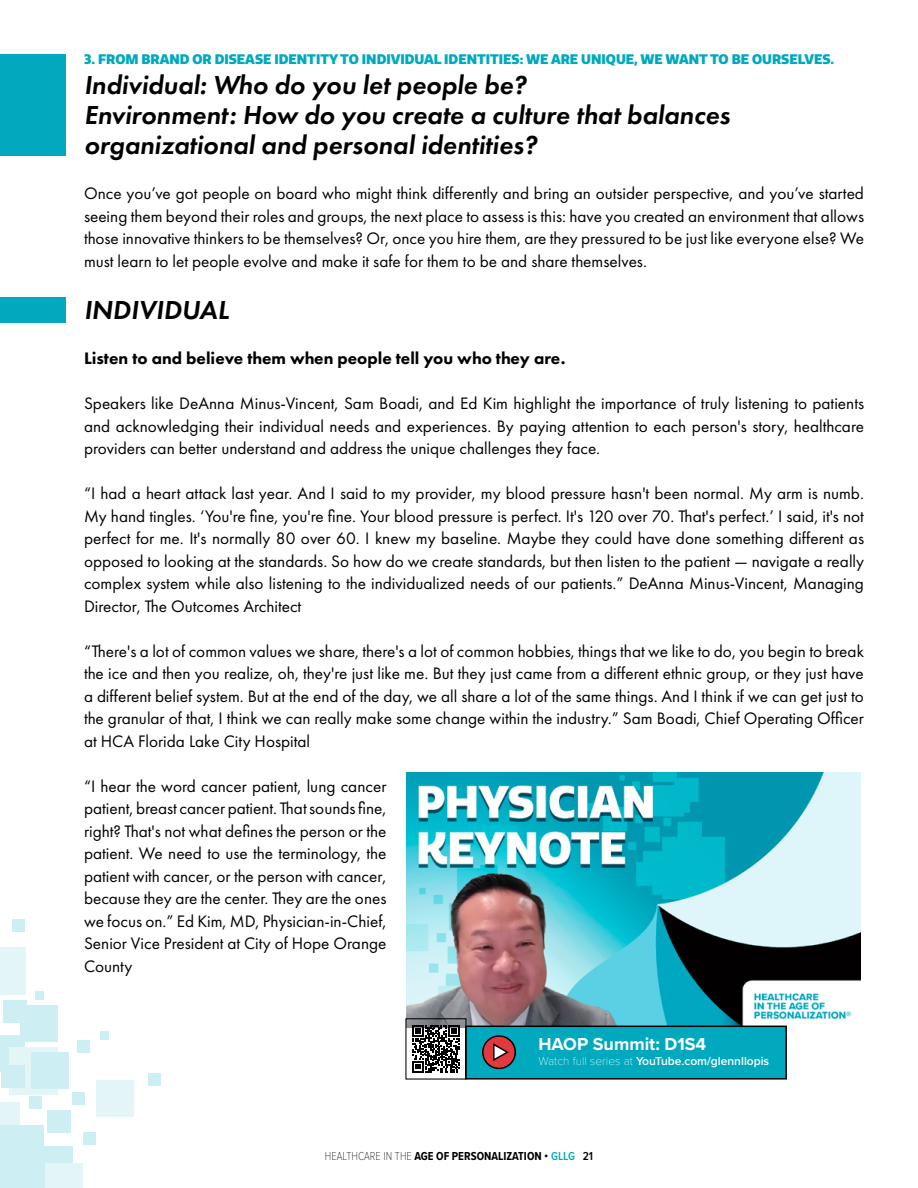
<style>
.page{position:relative;width:918px;height:1188px;background:#fff}
.page>*{position:absolute;margin:0;border:0;box-sizing:border-box;transform-origin:0 0}
.t1{font:italic 600 27px/30px "Futura PT";color:#000}
.t2{font:700 18px "Proxima Nova";color:#fff}
.t3{font:17.25px/22.5px "Futura PT";color:#000;text-align:justify}
.t4{font:800 17.25px "Futura PT";color:#000}
.t5{font:900 13.5px "Quatro";color:#01a9be}
.t6{font:700 12px "Proxima Nova Cond";color:#000}
.t7{font:600 12px "Proxima Nova";color:#fff}
.s1{font-family:"Proxima Nova T";font-weight:100}
.s2{font-weight:100}
.s3{font-weight:600}
.s4{font-weight:600;color:#01a9be}
</style>
<div class="page">
<div style="left:0;top:54px;width:66px;height:102px;background:#01a9be"></div>
<div style="left:0;top:297px;width:66px;height:26px;background:#01a9be"></div>
<div style="left:0;top:1036px;width:25px;height:36px;background:#cdeef2"></div>
<div style="left:36px;top:1147px;width:37px;height:36px;background:#cdeef2"></div>
<svg style="left:43px;top:1176px;width:3px;height:12px"></svg>
<div style="left:0;top:948px;width:25px;height:47px;background:#e4f5f8"></div>
<div style="left:10px;top:1047px;width:48px;height:47px;background:#e4f5f8"></div>
<div style="left:0;top:1102px;width:20px;height:37px;background:#e4f5f8"></div>
<div style="left:46px;top:1163px;width:37px;height:25px;background:#e4f5f8"></div>
<div style="left:21px;top:1005px;width:37px;height:37px;background:#cdeef2"></div>
<div style="left:31px;top:1052px;width:37px;height:36px;background:#cdeef2"></div>
<div style="left:97px;top:1080px;width:37px;height:36px;background:#e4f5f8"></div>
<div style="left:0;top:1125px;width:43px;height:63px;background:#cdeef2"></div>
<div style="left:77px;top:1041px;width:12px;height:12px;background:#cdeef2"></div>
<div style="left:148px;top:1074px;width:13px;height:12px;background:#cdeef2"></div>
<div style="left:35px;top:991px;width:8px;height:8px;background:#cdeef2"></div>
<div style="left:100px;top:1031px;width:9px;height:9px;background:#cdeef2"></div>
<div style="left:47px;top:1110px;width:23px;height:23px;background:#cdeef2"></div>
<div style="left:3px;top:1000px;width:24px;height:23px;background:#cdeef2"></div>
<div style="left:1px;top:1065px;width:24px;height:23px;background:#cdeef2"></div>
<div style="left:12px;top:920px;width:13px;height:12px;background:#cdeef2"></div>
<div style="left:29px;top:1096px;width:13px;height:12px;background:#cdeef2"></div>
<div style="left:73px;top:1092px;width:12px;height:12px;background:#cdeef2"></div>
<div style="left:83px;top:1133px;width:12px;height:12px;background:#cdeef2"></div>
<img style="left:406px;top:772px;width:455px;height:255px">
<div style="left:465px;top:1026px;width:322px;height:54px;background:#01a9be;border:2px solid #000"></div>
<svg style="left:412px;top:1025px;width:48px;height:48px"></svg>
<div style="left:405px;top:1018px;width:62px;height:62px;border:1px solid #000"></div>
<div style="left:483px;top:1036px;width:32px;height:32px;background:#e03a3e;border-radius:50%"></div>
<div style="left:482px;top:1035px;width:34px;height:34px;border:2px solid #000;border-radius:50%"></div>
<svg style="left:493px;top:1043px;width:16px;height:19px"></svg>
<p class="t5" style="left:84px;top:51px;width:752px">3. FROM BRAND OR DISEASE IDENTITY TO INDIVIDUAL IDENTITIES: WE ARE UNIQUE, WE WANT TO BE OURSELVES.</p>
<h1 class="t1" style="left:84px;top:70px;width:648px">Individual: Who do you let people be?<br>Environment: How do you create a culture that balances organizational and personal identities?</h1>
<p class="t3" style="left:84px;top:182px;width:782px">Once you’ve got people on board who might think differently and bring an outsider perspective, and you’ve started seeing them beyond their roles and groups, the next place to assess is this: have you created an environment that allows those innovative thinkers to be themselves? Or, once you hire them, are they pressured to be just like everyone else? We must learn to let people evolve and make it safe for them to be and share themselves.</p>
<h1 class="t1" style="left:84px;top:295px;width:146px">INDIVIDUAL</h1>
<p class="t4" style="left:84px;top:348px;width:483px">Listen to and believe them when people tell you who they are.</p>
<p class="t3" style="left:84px;top:392px;width:782px">Speakers like DeAnna Minus-Vincent, Sam Boadi, and Ed Kim highlight the importance of truly listening to patients and acknowledging their individual needs and experiences. By paying attention to each person's story, healthcare providers can better understand and address the unique challenges they face.</p>
<p class="t3" style="left:84px;top:482px;width:782px">“I had a heart attack last year. And I said to my provider, my blood pressure hasn't been normal. My arm is numb.<br>My hand tingles. ‘You're fine, you're fine. Your blood pressure is perfect. It's 120 over 70. That's perfect.’ I said, it's not perfect for me. It's normally 80 over 60. I knew my baseline. Maybe they could have done something different as opposed to looking at the standards. So how do we create standards, but then listen to the patient — navigate a really complex system while also listening to the individualized needs of our patients.” DeAnna Minus-Vincent, Managing Director, The Outcomes Architect</p>
<p class="t3" style="left:84px;top:640px;width:782px">“There's a lot of common values we share, there's a lot of common hobbies, things that we like to do, you begin to break the ice and then you realize, oh, they're just like me. But they just came from a different ethnic group, or they just have a different belief system. But at the end of the day, we all share a lot of the same things. And I think if we can get just to the granular of that, I think we can really make some change within the industry.” Sam Boadi, Chief Operating Officer at HCA Florida Lake City Hospital</p>
<p class="t3" style="left:84px;top:775px;width:304px">“I hear the word cancer patient, lung cancer patient, breast cancer patient. That sounds fine, right? That's not what defines the person or the patient. We need to use the terminology, the patient with cancer, or the person with cancer, because they are the center. They are the ones we focus on.” Ed Kim, MD, Physician-in-Chief, Senior Vice President at City of Hope Orange County</p>
<p class="t2" style="left:538px;top:1031px;width:169px">HAOP Summit: D1S4</p>
<p class="t7" style="left:538px;top:1053px;width:232px"><span class="s1">Watch full series at</span> YouTube.com/glennllopis</p>
<p class="t6" style="left:325px;top:1147px;width:270px"><span class="s2">HEALTHCARE IN THE</span> AGE OF PERSONALIZATION <span class="s3">•</span> <span class="s4">GLLG</span> <span class="s3">21</span></p>
</div>
